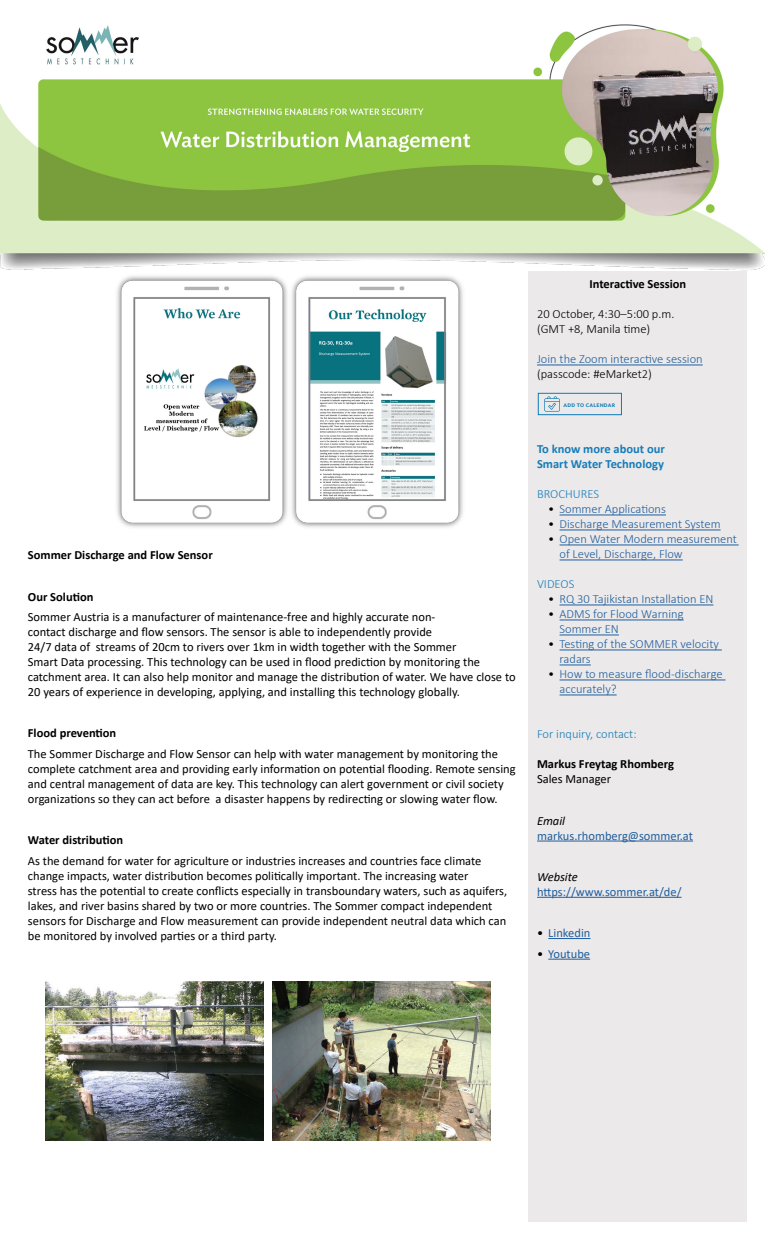
<style>
.page{position:relative;width:765px;height:1260px;background:#fff}
.page>*{position:absolute;margin:0;border:0;box-sizing:border-box;transform-origin:0 0}
.t1{font:12.5px/15px "Calibri";color:#000}
.t2{font:300 12.5px/15px "Calibri";color:#215e9e}
.t3{font:700 12.5px "Calibri";color:#000}
.t4{font:12.5px "Calibri";color:#215e9e}
.t5{font:300 12.5px/15px "Calibri";color:#000}
.t6{font:700 12.5px/15px "Calibri";color:#157db9}
.t7{font:300 12.5px "Calibri";color:#187dba}
.t8{font:italic 12.5px "Calibri";color:#000}
.t9{font:600 5px "Ideal Sans";letter-spacing:.05em;color:#0d7db7}
.s1{color:#000}
</style>
<div class="page">
<img style="left:0;top:24px;width:765px;height:247px">
<img style="left:117px;top:276px;width:346px;height:252px">
<div style="left:529px;top:271px;width:218px;height:951px;background:#ebe9e9"></div>
<hr style="left:537px;top:365px;width:166px;height:1px;background:#215e9e">
<hr style="left:560px;top:515px;width:106px;height:1px;background:#215e9e">
<hr style="left:560px;top:530px;width:161px;height:1px;background:#215e9e">
<hr style="left:560px;top:545px;width:179px;height:1px;background:#215e9e">
<hr style="left:560px;top:560px;width:123px;height:1px;background:#215e9e">
<hr style="left:560px;top:605px;width:153px;height:1px;background:#215e9e">
<hr style="left:560px;top:620px;width:124px;height:1px;background:#215e9e">
<hr style="left:560px;top:635px;width:59px;height:1px;background:#215e9e">
<hr style="left:560px;top:650px;width:162px;height:1px;background:#215e9e">
<hr style="left:560px;top:665px;width:31px;height:1px;background:#215e9e">
<hr style="left:560px;top:680px;width:166px;height:1px;background:#215e9e">
<hr style="left:560px;top:695px;width:57px;height:1px;background:#215e9e">
<hr style="left:537px;top:841px;width:156px;height:1px;background:#215e9e">
<hr style="left:537px;top:897px;width:145px;height:1px;background:#215e9e">
<hr style="left:548px;top:938px;width:43px;height:1px;background:#215e9e">
<hr style="left:548px;top:959px;width:42px;height:1px;background:#215e9e">
<svg style="left:544px;top:396px;width:16px;height:16px"></svg>
<div style="left:538px;top:393px;width:84px;height:22px;border:1px solid #0d7db7"></div>
<img style="left:45px;top:981px;width:218px;height:159px">
<img style="left:273px;top:981px;width:218px;height:159px">
<p class="t3" style="left:28px;top:546px;width:186px">Sommer Discharge and Flow Sensor</p>
<p class="t3" style="left:28px;top:588px;width:67px">Our Solution</p>
<p class="t1" style="left:28px;top:609px;width:489px">Sommer Austria is a manufacturer of maintenance-free and highly accurate non-<br>contact discharge and flow sensors. The sensor is able to independently provide<br>24/7 data of streams of 20cm to rivers over 1km in width together with the Sommer<br>Smart Data processing. This technology can be used in flood prediction by monitoring the catchment area. It can also help monitor and manage the distribution of water. We have close to 20 years of experience in developing, applying, and installing this technology globally.</p>
<p class="t3" style="left:28px;top:724px;width:90px">Flood prevention</p>
<p class="t1" style="left:28px;top:746px;width:489px">The Sommer Discharge and Flow Sensor can help with water management by monitoring the complete catchment area and providing early information on potential flooding. Remote sensing and central management of data are key. This technology can alert government or civil society organizations so they can act before a disaster happens by redirecting or slowing water flow.</p>
<p class="t3" style="left:28px;top:831px;width:97px">Water distribution</p>
<p class="t1" style="left:28px;top:853px;width:481px">As the demand for water for agriculture or industries increases and countries face climate change impacts, water distribution becomes politically important. The increasing water<br>stress has the potential to create conflicts especially in transboundary waters, such as aquifers, lakes, and river basins shared by two or more countries. The Sommer compact independent sensors for Discharge and Flow measurement can provide independent neutral data which can be monitored by involved parties or a third party.</p>
<p class="t3" style="left:589px;top:275px;width:98px">Interactive Session</p>
<p class="t5" style="left:537px;top:307px;width:139px">20 October, 4:30–5:00 p.m. (GMT +8, Manila time)</p>
<p class="t2" style="left:537px;top:352px;width:167px">Join the Zoom interactive session</p>
<p class="t5" style="left:537px;top:367px;width:116px">(passcode: #eMarket2)</p>
<p class="t9" style="left:563px;top:401px;width:53px">ADD TO CALENDAR</p>
<p class="t6" style="left:537px;top:442px;width:129px">To know more about our<br>Smart Water Technology</p>
<p class="t7" style="left:537px;top:486px;width:64px">BROCHURES</p>
<p class="t2" style="left:548px;top:502px;width:119px"><span class="s1">•</span> Sommer Applications</p>
<p class="t2" style="left:548px;top:517px;width:174px"><span class="s1">•</span> Discharge Measurement System</p>
<p class="t2" style="left:560px;top:532px;width:179px;text-indent:-11px"><span class="s1">•</span> Open Water Modern measurement of Level, Discharge, Flow</p>
<p class="t7" style="left:537px;top:576px;width:39px">VIDEOS</p>
<p class="t2" style="left:548px;top:592px;width:167px"><span class="s1">•</span> RQ 30 Tajikistan Installation EN</p>
<p class="t2" style="left:560px;top:607px;width:126px;text-indent:-11px"><span class="s1">•</span> ADMS for Flood Warning<br>Sommer EN</p>
<p class="t2" style="left:560px;top:637px;width:161px;text-indent:-11px"><span class="s1">•</span> Testing of the SOMMER velocity radars</p>
<p class="t2" style="left:560px;top:667px;width:165px;text-indent:-11px"><span class="s1">•</span> How to measure flood-discharge accurately?</p>
<p class="t7" style="left:537px;top:726px;width:101px">For inquiry, contact:</p>
<p class="t3" style="left:537px;top:755px;width:139px">Markus Freytag Rhomberg</p>
<p class="t1" style="left:537px;top:771px;width:76px">Sales Manager</p>
<p class="t8" style="left:537px;top:812px;width:30px">Email</p>
<p class="t4" style="left:537px;top:827px;width:157px">markus.rhomberg@sommer.at</p>
<p class="t8" style="left:537px;top:868px;width:42px">Website</p>
<p class="t4" style="left:537px;top:883px;width:146px">https://www.sommer.at/de/</p>
<p class="t4" style="left:537px;top:924px;width:55px"><span class="s1">•</span> Linkedin</p>
<p class="t4" style="left:537px;top:945px;width:55px"><span class="s1">•</span> Youtube</p>
</div>
